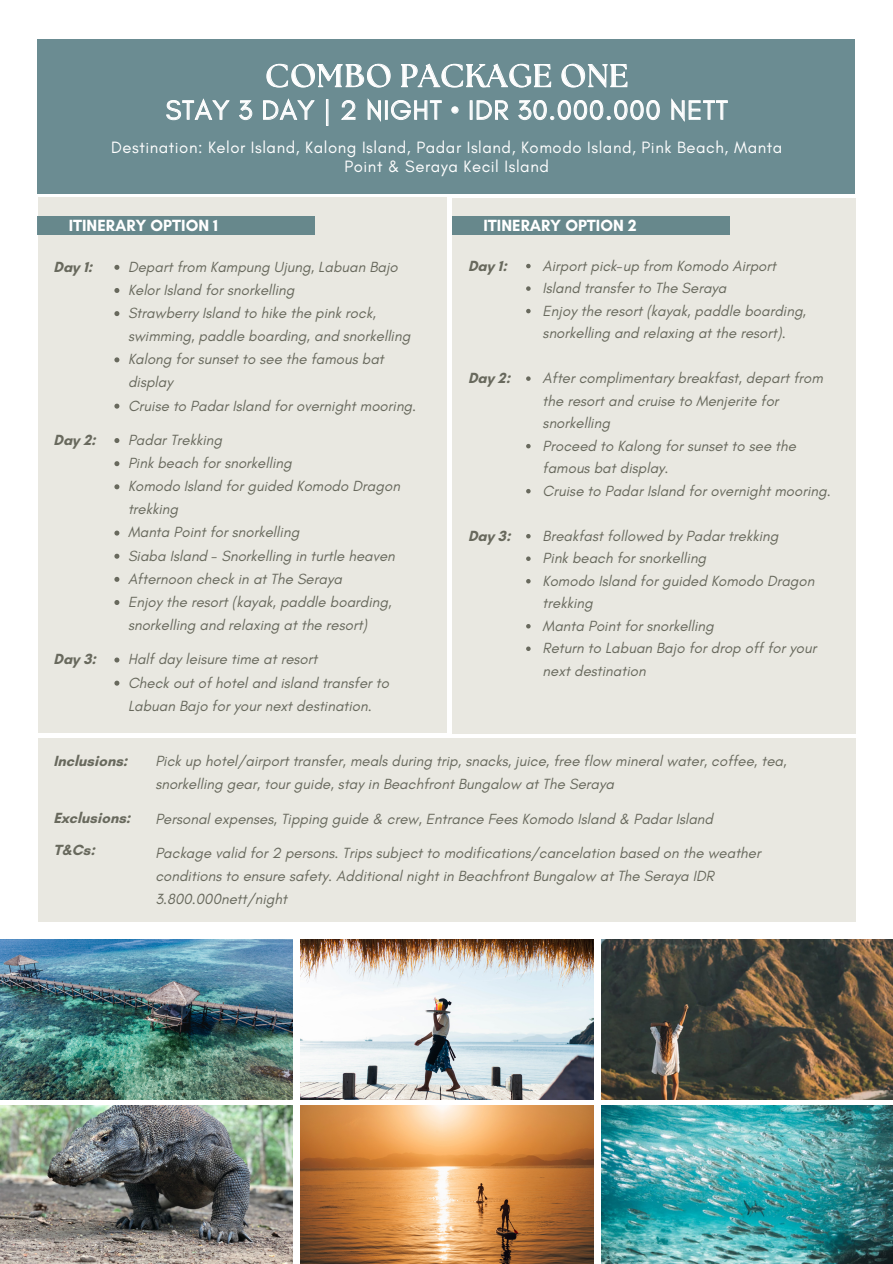
<style>
.page{position:relative;width:893px;height:1264px;background:#fff}
.page>*{position:absolute;margin:0;border:0;box-sizing:border-box;transform-origin:0 0}
.t1{font:700 31.8px "The Seasons";letter-spacing:.03em;color:#fff}
.t2{font:27.3px "Glacial Indifference";letter-spacing:.03em;color:#fff}
.t3{font:16.65px/19.2px "Glacial Indifference";letter-spacing:.03em;color:#fff;text-align:center}
.t4{font:700 16.5px "Glacial Indifference";color:#fff}
.t5{font:italic 15px/23.1px "Glacial Indifference";color:#68695d}
.t6{font:700 15px "Glacial Indifference";color:#68695d}
</style>
<div class="page">
<div style="left:38px;top:198px;width:408px;height:534px;background:#e9e8e1"></div>
<div style="left:38px;top:216px;width:277px;height:19px;background:#67888c"></div>
<div style="left:38px;top:39px;width:817px;height:154px;background:#6b8c92"></div>
<div style="left:452px;top:198px;width:403px;height:535px;background:#e9e8e1"></div>
<div style="left:452px;top:216px;width:277px;height:19px;background:#67888c"></div>
<div style="left:38px;top:738px;width:817px;height:183px;background:#e9e8e1"></div>
<img style="left:0;top:1105px;width:292px;height:158px">
<img style="left:300px;top:1105px;width:293px;height:158px">
<img style="left:601px;top:1105px;width:291px;height:158px">
<img style="left:0;top:939px;width:292px;height:160px">
<img style="left:300px;top:939px;width:293px;height:160px">
<img style="left:601px;top:939px;width:291px;height:160px">
<svg style="left:114px;top:265px;width:5px;height:5px"></svg>
<svg style="left:114px;top:288px;width:5px;height:5px"></svg>
<svg style="left:114px;top:311px;width:5px;height:5px"></svg>
<svg style="left:114px;top:357px;width:5px;height:5px"></svg>
<svg style="left:114px;top:403px;width:5px;height:5px"></svg>
<svg style="left:114px;top:438px;width:5px;height:5px"></svg>
<svg style="left:114px;top:461px;width:5px;height:5px"></svg>
<svg style="left:114px;top:484px;width:5px;height:5px"></svg>
<svg style="left:114px;top:530px;width:5px;height:5px"></svg>
<svg style="left:114px;top:553px;width:5px;height:5px"></svg>
<svg style="left:114px;top:577px;width:5px;height:5px"></svg>
<svg style="left:114px;top:600px;width:5px;height:5px"></svg>
<svg style="left:114px;top:657px;width:5px;height:5px"></svg>
<svg style="left:114px;top:680px;width:5px;height:5px"></svg>
<svg style="left:266px;top:63px;width:362px;height:25px"></svg>
<svg style="left:166px;top:98px;width:562px;height:28px"></svg>
<svg style="left:526px;top:264px;width:4px;height:4px"></svg>
<svg style="left:526px;top:286px;width:4px;height:5px"></svg>
<svg style="left:526px;top:309px;width:4px;height:4px"></svg>
<svg style="left:526px;top:376px;width:4px;height:5px"></svg>
<svg style="left:526px;top:444px;width:4px;height:4px"></svg>
<svg style="left:526px;top:489px;width:4px;height:4px"></svg>
<svg style="left:526px;top:534px;width:4px;height:4px"></svg>
<svg style="left:526px;top:556px;width:4px;height:5px"></svg>
<svg style="left:526px;top:579px;width:4px;height:4px"></svg>
<svg style="left:526px;top:624px;width:4px;height:4px"></svg>
<svg style="left:526px;top:646px;width:4px;height:5px"></svg>
<p class="t1" style="left:265px;top:61px;width:364px">COMBO PACKAGE ONE</p>
<p class="t2" style="left:166px;top:93px;width:563px">STAY 3 DAY | 2 NIGHT • IDR 30.000.000 NETT</p>
<p class="t3" style="left:111px;top:138px;width:672px">Destination: Kelor Island, Kalong Island, Padar Island, Komodo Island, Pink Beach, Manta<br>Point &amp; Seraya Kecil Island</p>
<p class="t4" style="left:69px;top:215px;width:151px">ITINERARY OPTION 1</p>
<p class="t6" style="left:53px;top:257px;width:40px">Day 1:</p>
<p class="t6" style="left:53px;top:430px;width:44px">Day 2:</p>
<p class="t6" style="left:53px;top:650px;width:44px">Day 3:</p>
<h1 class="t5" style="left:128px;top:255px;width:271px">Depart from Kampung Ujung, Labuan Bajo</h1>
<h3 class="t5" style="left:128px;top:278px;width:168px">Kelor Island for snorkelling</h3>
<h4 class="t5" style="left:128px;top:301px;width:284px">Strawberry Island to hike the pink rock, swimming, paddle boarding, and snorkelling</h4>
<h4 class="t5" style="left:128px;top:347px;width:257px">Kalong for sunset to see the famous bat display</h4>
<h4 class="t5" style="left:128px;top:394px;width:290px">Cruise to Padar Island for overnight mooring.</h4>
<p class="t5" style="left:128px;top:428px;width:96px">Padar Trekking</p>
<p class="t5" style="left:128px;top:451px;width:165px">Pink beach for snorkelling</p>
<p class="t5" style="left:128px;top:474px;width:273px">Komodo Island for guided Komodo Dragon trekking</p>
<p class="t5" style="left:128px;top:520px;width:173px">Manta Point for snorkelling</p>
<p class="t5" style="left:128px;top:544px;width:268px">Siaba Island - Snorkelling in turtle heaven</p>
<p class="t5" style="left:128px;top:567px;width:215px">Afternoon check in at The Seraya</p>
<p class="t5" style="left:128px;top:590px;width:265px">Enjoy the resort (kayak, paddle boarding, snorkelling and relaxing at the resort)</p>
<p class="t5" style="left:128px;top:647px;width:191px">Half day leisure time at resort</p>
<p class="t5" style="left:128px;top:670px;width:262px">Check out of hotel and island transfer to<br>Labuan Bajo for your next destination.</p>
<p class="t4" style="left:483px;top:215px;width:155px">ITINERARY OPTION 2</p>
<p class="t6" style="left:468px;top:256px;width:40px">Day 1:</p>
<p class="t6" style="left:468px;top:369px;width:44px">Day 2:</p>
<p class="t6" style="left:468px;top:526px;width:44px">Day 3:</p>
<h2 class="t5" style="left:542px;top:254px;width:235px">Airport pick-up from Komodo Airport</h2>
<h2 class="t5" style="left:542px;top:276px;width:185px">Island transfer to The Seraya</h2>
<h4 class="t5" style="left:542px;top:299px;width:265px;line-height:22.5px">Enjoy the resort (kayak, paddle boarding, snorkelling and relaxing at the resort).</h4>
<h4 class="t5" style="left:542px;top:366px;width:282px;line-height:22.5px">After complimentary breakfast, depart from the resort and cruise to Menjerite for snorkelling</h4>
<h4 class="t5" style="left:542px;top:434px;width:255px;line-height:22.5px">Proceed to Kalong for sunset to see the famous bat display.</h4>
<p class="t5" style="left:542px;top:479px;width:289px">Cruise to Padar Island for overnight mooring.</p>
<p class="t5" style="left:542px;top:524px;width:237px">Breakfast followed by Padar trekking</p>
<p class="t5" style="left:542px;top:546px;width:165px">Pink beach for snorkelling</p>
<p class="t5" style="left:542px;top:569px;width:273px;line-height:22.5px">Komodo Island for guided Komodo Dragon trekking</p>
<p class="t5" style="left:542px;top:614px;width:173px">Manta Point for snorkelling</p>
<p class="t5" style="left:542px;top:636px;width:275px;line-height:22.5px">Return to Labuan Bajo for drop off for your next destination</p>
<h4 class="t6" style="left:53px;top:751px;width:76px">Inclusions:</h4>
<p class="t6" style="left:53px;top:809px;width:78px">Exclusions:</p>
<p class="t6" style="left:53px;top:841px;width:43px">T&amp;Cs:</p>
<p class="t5" style="left:155px;top:749px;width:632px">Pick up hotel/airport transfer, meals during trip, snacks, juice, free flow mineral water, coffee, tea, snorkelling gear, tour guide, stay in Beachfront Bungalow at The Seraya</p>
<h4 class="t5" style="left:155px;top:806px;width:559px">Personal expenses, Tipping guide &amp; crew, Entrance Fees Komodo Island &amp; Padar Island</h4>
<h4 class="t5" style="left:155px;top:841px;width:607px">Package valid for 2 persons. Trips subject to modifications/cancelation based on the weather conditions to ensure safety. Additional night in Beachfront Bungalow at The Seraya IDR<br>3.800.000nett/night</h4>
</div>
